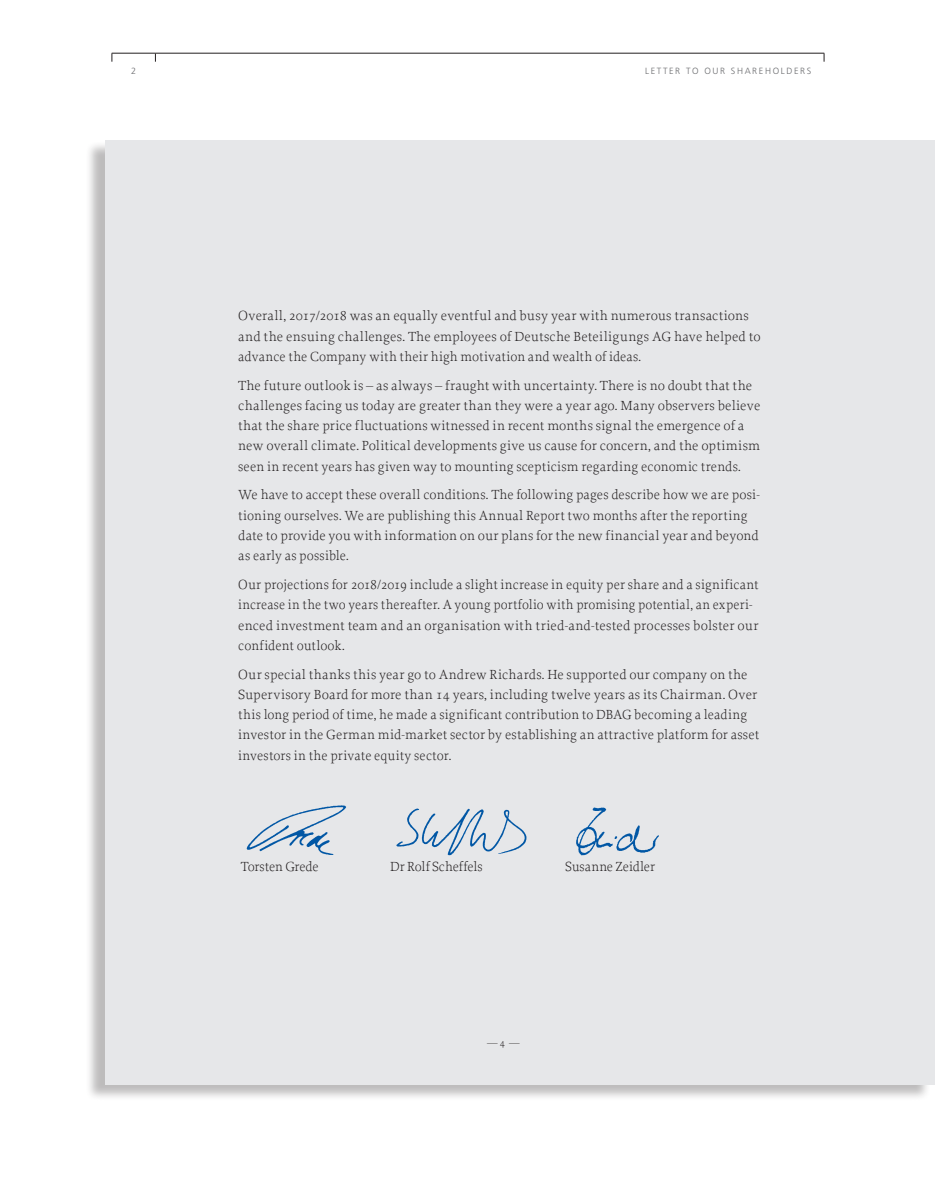
<style>
.page{position:relative;width:936px;height:1191px;background:#fff}
.page>*{position:absolute;margin:0;border:0;box-sizing:border-box;transform-origin:0 0}
.t1{font:300 13.8px/20.2px "Proforma";letter-spacing:.01em;color:#231f20}
.t2{font:300 13.8px "Proforma";letter-spacing:-.01em;color:#231f20}
.t3{font:300 10.5px "Proforma";color:#231f20}
.t4{font:300 9px "Frutiger LT Std";letter-spacing:.18em;color:#6c6d70}
</style>
<div class="page">
<div style="left:85px;top:141px;width:846px;height:960px;background:#231f20;opacity:.3"></div>
<div style="left:105px;top:140px;width:829px;height:944px;background:#e6e7e9"></div>
<img style="left:246px;top:805px;width:100px;height:50px">
<img style="left:396px;top:808px;width:131px;height:48px">
<img style="left:576px;top:807px;width:83px;height:49px">
<hr style="left:112px;top:53px;width:43px;height:1px;background:#231f20">
<hr style="left:155px;top:53px;width:669px;height:1px;background:#231f20">
<p class="t4" style="left:131px;top:66px;width:7px">2</p>
<p class="t4" style="left:645px;top:66px;width:168px">LETTER TO OUR SHAREHOLDERS</p>
<p class="t1" style="left:238px;top:306px;width:524px">Overall, 2017/2018 was an equally eventful and busy year with numerous transactions and the ensuing challenges. The employees of Deutsche Beteiligungs AG have helped to advance the Company with their high motivation and wealth of ideas.</p>
<p class="t1" style="left:238px;top:375px;width:523px">The future outlook is – as always – fraught with uncertainty. There is no doubt that the challenges facing us today are greater than they were a year ago. Many observers believe that the share price fluctuations witnessed in recent months signal the emergence of a new overall climate. Political developments give us cause for concern, and the optimism seen in recent years has given way to mounting scepticism regarding economic trends.</p>
<p class="t1" style="left:238px;top:485px;width:522px">We have to accept these overall conditions. The following pages describe how we are posi&shy;tioning ourselves. We are publishing this Annual Report two months after the reporting date to provide you with information on our plans for the new financial year and beyond as early as possible.</p>
<p class="t1" style="left:238px;top:574px;width:522px">Our projections for 2018/2019 include a slight increase in equity per share and a significant increase in the two years thereafter. A young portfolio with promising potential, an experi&shy;enced investment team and an organisation with tried-and-tested processes bolster our confident outlook.</p>
<p class="t1" style="left:238px;top:664px;width:522px">Our special thanks this year go to Andrew Richards. He supported our company on the Supervisory Board for more than 14 years, including twelve years as its Chairman. Over this long period of time, he made a significant contribution to DBAG becoming a leading investor in the German mid-market sector by establishing an attractive platform for asset investors in the private equity sector.</p>
<p class="t2" style="left:241px;top:858px;width:79px">Torsten Grede</p>
<p class="t1" style="left:390px;top:856px;width:94px">Dr Rolf Scheffels</p>
<p class="t1" style="left:565px;top:856px;width:91px">Susanne Zeidler</p>
<p class="t3" style="left:487px;top:1036px;width:34px">— 4 —</p>
</div>
